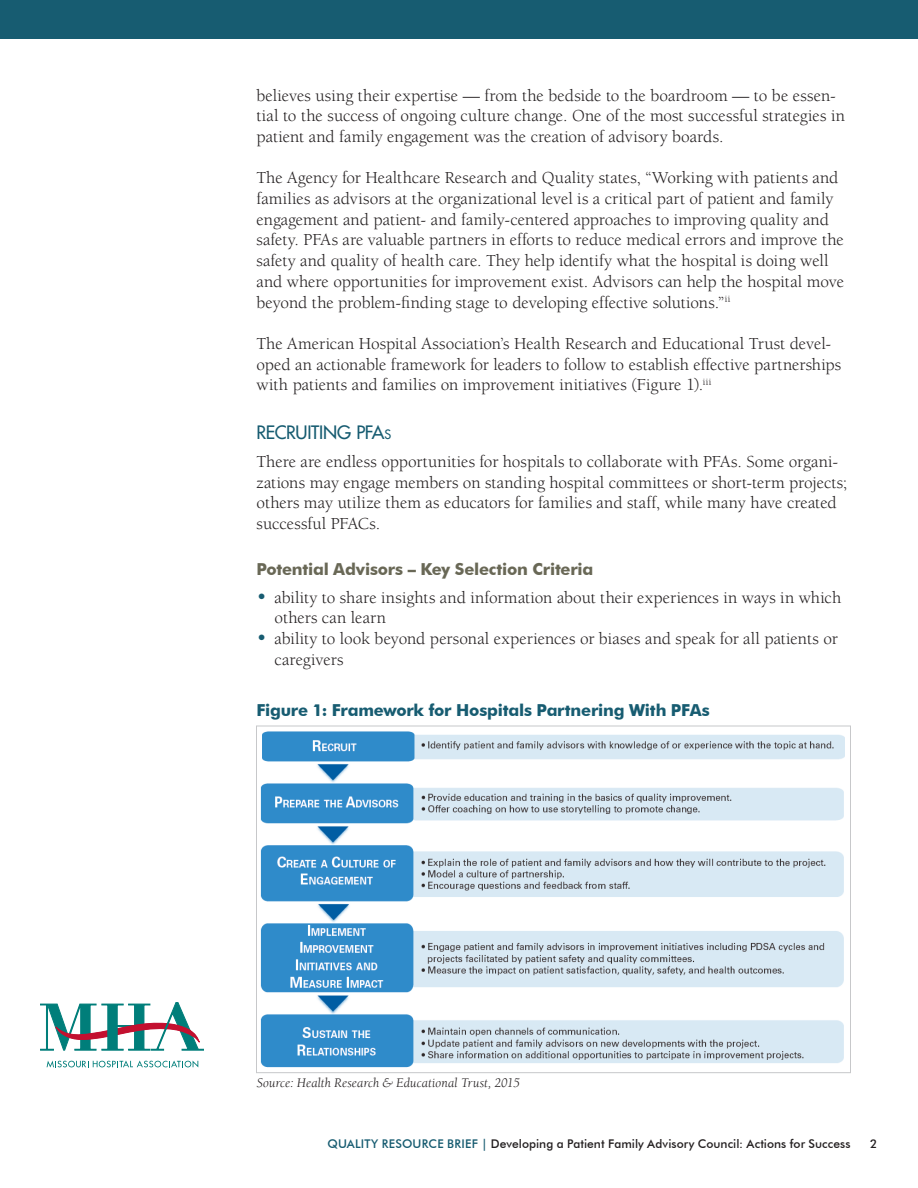
<style>
.page{position:relative;width:918px;height:1188px;background:#fff}
.page>*{position:absolute;margin:0;border:0;box-sizing:border-box;transform-origin:0 0}
.Subhead{font:18px "Futura";letter-spacing:-.02em;color:#175c71}
.Body{font:17.25px/20.7px "Berkeley";color:#231f20}
.Subhead_2{font:700 16.5px "Futura BT";letter-spacing:-.015em;color:#175c71}
.Subhead_2-2{font:700 16.5px "Futura BT";letter-spacing:-.015em;color:#696856}
.Footnote{font:italic 13.5px "Berkeley";letter-spacing:.005em;color:#231f20}
.t1{font:500 12px "Futura BT";letter-spacing:.005em;color:#231f20}
.s1{font-size:12.6px}
.s2{font-size:21px;color:#175c71}
.s3{color:#175c71}
</style>
<div class="page">
<div style="left:0;top:0;width:918px;height:39px;background:#175c71"></div>
<svg style="left:40px;top:1002px;width:164px;height:48px"></svg>
<svg style="left:47px;top:1061px;width:151px;height:7px"></svg>
<img style="left:260px;top:731px;width:585px;height:337px">
<p class="Body" style="left:256px;top:85px;width:590px">believes using their expertise — from the bedside to the boardroom — to be essen&shy;tial to the success of ongoing culture change. One of the most successful strategies in patient and family engagement was the creation of advisory boards.</p>
<p class="Body" style="left:256px;top:168px;width:589px">The Agency for Healthcare Research and Quality states, “Working with patients and families as advisors at the organizational level is a critical part of patient and family engagement and patient- and family-centered approaches to improving quality and safety. PFAs are valuable partners in efforts to reduce medical errors and improve the safety and quality of health care. They help identify what the hospital is doing well and where opportunities for improvement exist. Advisors can help the hospital move beyond the problem-finding stage to developing effective solutions.”<sup>ii</sup></p>
<p class="Body" style="left:256px;top:334px;width:586px">The American Hospital Association’s Health Research and Educational Trust devel&shy;oped an actionable framework for leaders to follow to establish effective partnerships with patients and families on improvement initiatives (Figure 1).<sup>iii</sup></p>
<p class="Subhead" style="left:256px;top:422px;width:136px">RECRUITING PFA<span class="s1">s</span></p>
<p class="Body" style="left:256px;top:451px;width:592px">There are endless opportunities for hospitals to collaborate with PFAs. Some organi&shy;zations may engage members on standing hospital committees or short-term projects; others may utilize them as educators for families and staff, while many have created successful PFACs.</p>
<p class="Subhead_2-2" style="left:256px;top:559px;width:338px">Potential Advisors – Key Selection Criteria</p>
<p class="Body" style="left:274px;top:587px;width:568px;text-indent:-18px"><span class="s2">•</span> ability to share insights and information about their experiences in ways in which others can learn</p>
<p class="Body" style="left:274px;top:629px;width:565px;text-indent:-18px"><span class="s2">•</span> ability to look beyond personal experiences or biases and speak for all patients or caregivers</p>
<p class="Subhead_2" style="left:256px;top:700px;width:455px">Figure 1: Framework for Hospitals Partnering With PFAs</p>
<p class="Footnote" style="left:257px;top:1076px;width:265px">Source: Health Research &amp; Educational Trust, 2015</p>
<p class="t1" style="left:328px;top:1136px;width:525px"><span class="s3">QUALITY RESOURCE BRIEF |</span> Developing a Patient Family Advisory Council: Actions for Success</p>
<p class="t1" style="left:870px;top:1136px;width:9px">2</p>
</div>
